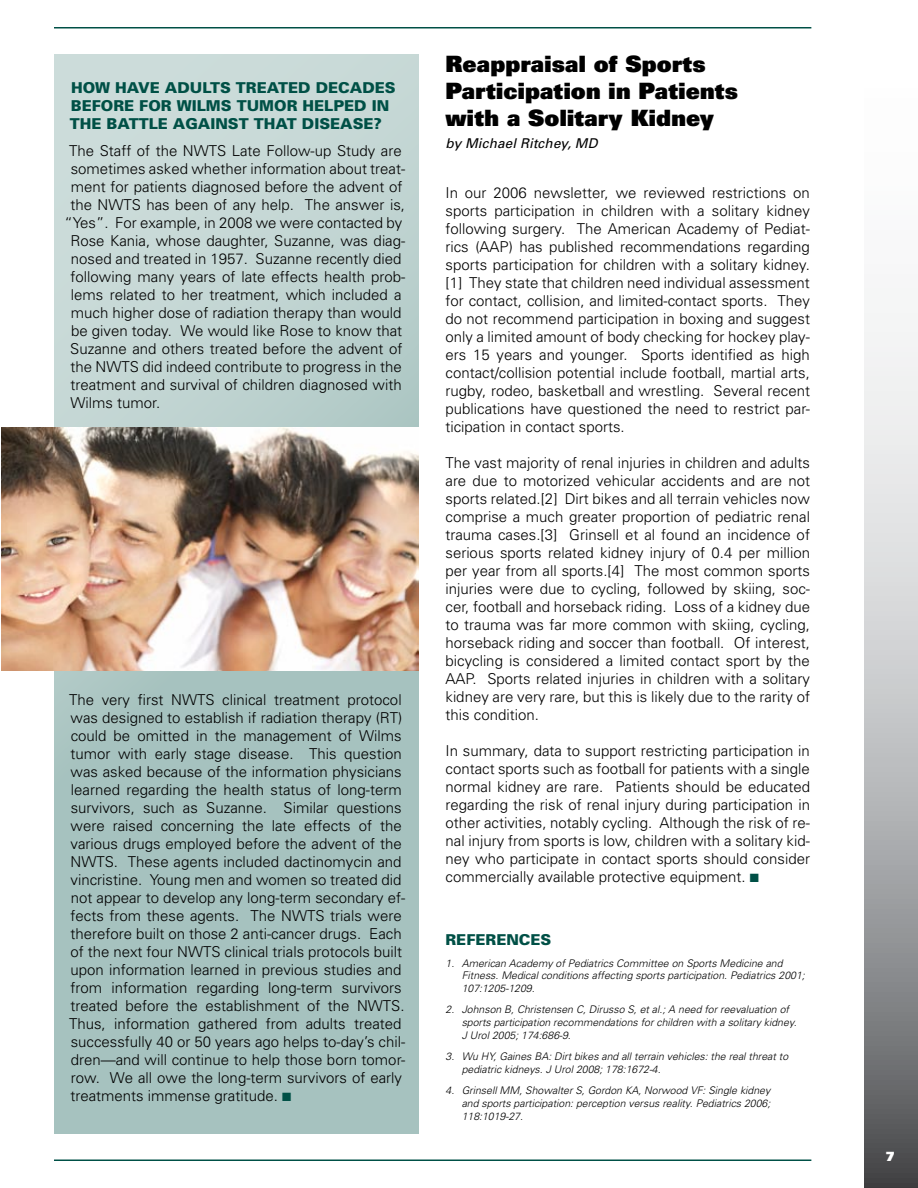
<style>
.page{position:relative;width:918px;height:1188px;background:#fff}
.page>*{position:absolute;margin:0;border:0;box-sizing:border-box;transform-origin:0 0}
.t1{font:900 22.5px/27px "Univers";letter-spacing:.01em;color:#000}
.t2{font:300 15px/18px "Univers";color:#000;text-align:justify}
.t3{font:900 15px "Univers";color:#005046}
.t4{font:italic 13.5px "Univers";letter-spacing:.01em;color:#000}
.t5{font:900 12.75px "Univers";color:#fff}
.t6{font:italic 300 10.5px/12.6px "Univers";color:#000}
.s1{color:#005046}
</style>
<div class="page">
<svg style="left:864px;top:313px;width:54px;height:875px;background:#b3b4b6"></svg>
<hr style="left:54px;top:1160px;width:757px;height:1px;background:#005046">
<hr style="left:54px;top:27px;width:757px;height:1px;background:#005046">
<svg style="left:54px;top:54px;width:364px;height:1080px;background:#b3cbc8"></svg>
<img style="left:2px;top:428px;width:416px;height:243px">
<p class="t3" style="left:71px;top:78px;width:142px">HOW HAVE ADULTS</p>
<p class="t3" style="left:236px;top:78px;width:12px">TREATE</p>
<p class="t3" style="left:298px;top:78px;width:42px">D DECA</p>
<p class="t3" style="left:362px;top:78px;width:24px">DES</p>
<p class="t3" style="left:71px;top:96px;width:132px">BEFORE FOR WILMS</p>
<p class="t3" style="left:237px;top:96px;width:144px">TUMOR HELPED IN</p>
<p class="t3" style="left:70px;top:114px;width:59px">THE BATTLE</p>
<p class="t3" style="left:173px;top:114px;width:37px">AGAINST</p>
<p class="t3" style="left:254px;top:114px;width:72px">THAT DISEASE</p>
<p class="t3" style="left:374px;top:114px;width:10px">?</p>
<p class="t2" style="left:69px;top:142px;width:334px">The Staff of the NWTS Late Follow-up Study are</p>
<p class="t2" style="left:71px;top:160px;width:336px">sometimes asked whether information about treat-</p>
<p class="t2" style="left:71px;top:178px;width:333px">ment for patients diagnosed before the advent of</p>
<p class="t2" style="left:70px;top:196px;width:336px">the NWTS has been of any help. The answer is,</p>
<p class="t2" style="left:64px;top:214px;width:339px">“Yes”. For example, in 2008 we were contacted by</p>
<p class="t2" style="left:70px;top:232px;width:336px">Rose Kania, whose daughter, Suzanne, was diag-</p>
<p class="t2" style="left:71px;top:250px;width:332px">nosed and treated in 1957. Suzanne recently died</p>
<p class="t2" style="left:71px;top:268px;width:336px">following many years of late effects health prob-</p>
<p class="t2" style="left:71px;top:286px;width:332px">lems related to her treatment, which included a</p>
<p class="t2" style="left:71px;top:304px;width:332px">much higher dose of radiation therapy than would</p>
<p class="t2" style="left:71px;top:322px;width:333px">be given today. We would like Rose to know that</p>
<p class="t2" style="left:70px;top:340px;width:334px">Suzanne and others treated before the advent of</p>
<p class="t2" style="left:70px;top:358px;width:333px">the NWTS did indeed contribute to progress in the</p>
<p class="t2" style="left:70px;top:376px;width:333px">treatment and survival of children diagnosed with</p>
<p class="t2" style="left:71px;top:394px;width:91px">Wilms tumor.</p>
<p class="t2" style="left:69px;top:691px;width:338px;text-align:left">The very first NWTS clinical treatment protocol was designed to establish if radiation therapy (RT) could be omitted in the management of Wilms tumor with early stage disease. This question was asked because of the information physicians learned regarding the health status of long-term survivors, such as Suzanne. Similar questions were raised concerning the late effects of the various drugs employed before the advent of the NWTS. These agents included dactinomycin and vincristine. Young men and women so treated did not appear to develop any long-term secondary ef&shy;fects from these agents. The NWTS trials were therefore built on those 2 anti-cancer drugs. Each of the next four NWTS clinical trials protocols built upon information learned in previous studies and from information regarding long-term survivors treated before the establishment of the NWTS.<br>Thus, information gathered from adults treated successfully 40 or 50 years ago helps to-day’s chil&shy;dren—and will continue to help those born tomor&shy;row. We all owe the long-term survivors of early treatments immense gratitude. <span class="s1">■</span></p>
<h1 class="t1" style="left:446px;top:50px;width:294px">Reappraisal of Sports<br>Participation in Patients with a Solitary Kidney</h1>
<p class="t4" style="left:446px;top:135px;width:154px">by Michael Ritchey, MD</p>
<p class="t2" style="left:446px;top:184px;width:366px">In our 2006 newsletter, we reviewed restrictions on sports participation in children with a solitary kidney following surgery. The American Academy of Pediat&shy;rics (AAP) has published recommendations regarding sports participation for children with a solitary kidney. [1] They state that children need individual assessment for contact, collision, and limited-contact sports. They do not recommend participation in boxing and suggest only a limited amount of body checking for hockey play&shy;ers 15 years and younger. Sports identified as high contact/collision potential include football, martial arts, rugby, rodeo, basketball and wrestling. Several recent publications have questioned the need to restrict par&shy;ticipation in contact sports.</p>
<p class="t2" style="left:446px;top:454px;width:366px">The vast majority of renal injuries in children and adults are due to motorized vehicular accidents and are not sports related.[2] Dirt bikes and all terrain vehicles now comprise a much greater proportion of pediatric renal trauma cases.[3] Grinsell et al found an incidence of serious sports related kidney injury of 0.4 per million per year from all sports.[4] The most common sports injuries were due to cycling, followed by skiing, soc&shy;cer, football and horseback riding. Loss of a kidney due to trauma was far more common with skiing, cycling, horseback riding and soccer than football. Of interest, bicycling is considered a limited contact sport by the AAP. Sports related injuries in children with a solitary kidney are very rare, but this is likely due to the rarity of this condition.</p>
<p class="t2" style="left:446px;top:742px;width:366px">In summary, data to support restricting participation in contact sports such as football for patients with a single normal kidney are rare. Patients should be educated regarding the risk of renal injury during participation in other activities, notably cycling. Although the risk of re&shy;nal injury from sports is low, children with a solitary kid&shy;ney who participate in contact sports should consider commercially available protective equipment. <span class="s1">■</span></p>
<p class="t3" style="left:446px;top:930px;width:107px">REFERENCES</p>
<p class="t6" style="left:462px;top:957px;width:345px;text-indent:-16px">1. American Academy of Pediatrics Committee on Sports Medicine and<br>Fitness. Medical conditions affecting sports participation. Pediatrics 2001;<br>107:1205-1209.</p>
<p class="t6" style="left:462px;top:1003px;width:336px;text-indent:-16px">2. Johnson B, Christensen C, Dirusso S, et al.; A need for reevaluation of sports participation recommendations for children with a solitary kidney.<br>J Urol 2005; 174:686-9.</p>
<p class="t6" style="left:462px;top:1050px;width:328px;text-indent:-16px">3. Wu HY, Gaines BA: Dirt bikes and all terrain vehicles: the real threat to pediatric kidneys. J Urol 2008; 178:1672-4.</p>
<p class="t6" style="left:462px;top:1084px;width:310px;text-align:justify;text-indent:-16px">4. Grinsell MM, Showalter S, Gordon KA, Norwood VF: Single kidney and sports participation: perception versus reality. Pediatrics 2006; 118:1019-27.</p>
<p class="t5" style="left:886px;top:1148px;width:10px">7</p>
</div>
